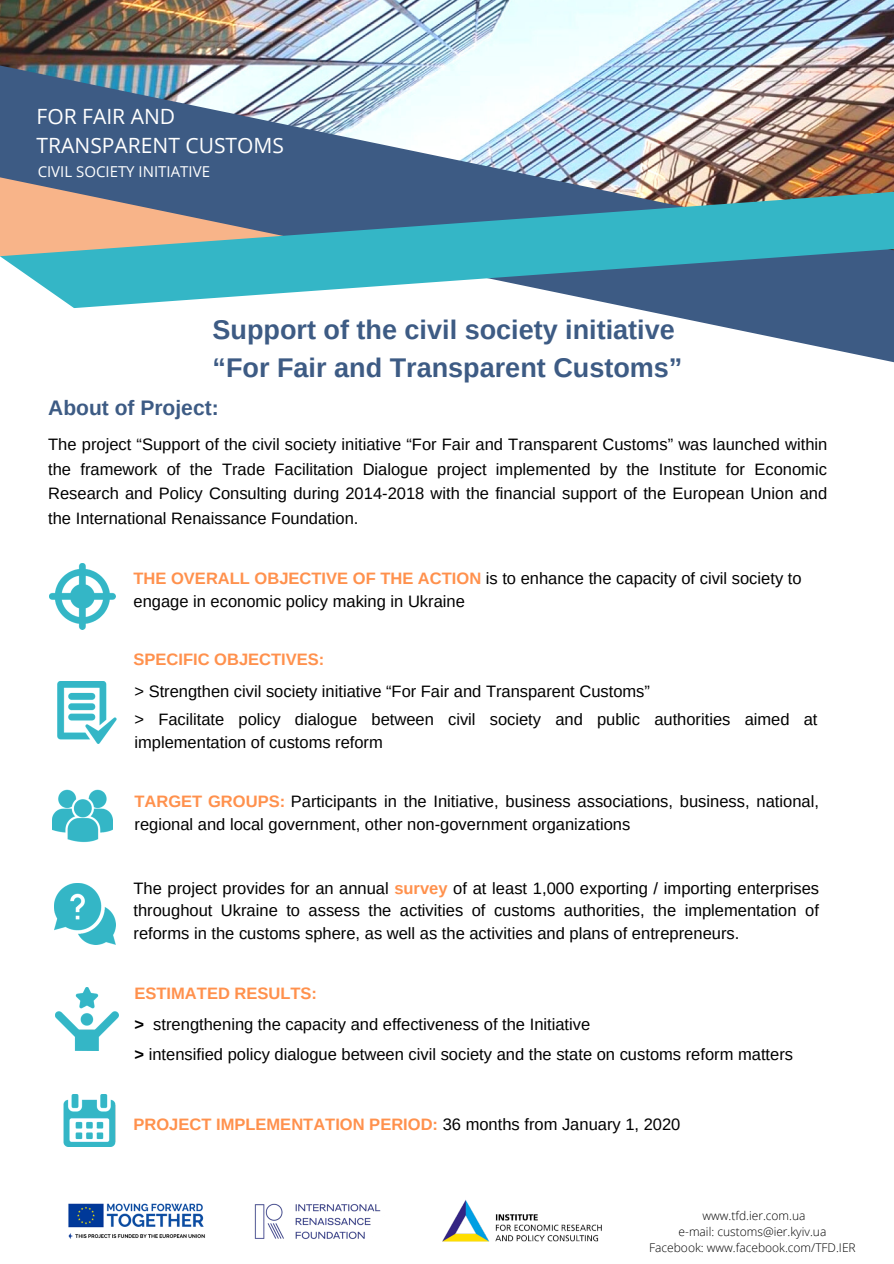
<style>
.page{position:relative;width:894px;height:1264px;background:#fff}
.page>*{position:absolute;margin:0;border:0;box-sizing:border-box;transform-origin:0 0}
.t1{font:700 27px/37.2px "Arimo";color:#3d5b84}
.t2{font:21px/29.4px "Open Sans";color:#fff}
.t3{font:700 21px "Arimo";color:#3d5b84}
.t4{font:16.5px/22.5px "Arimo";color:#000}
.t5{font:700 16.5px "Arimo";color:#ff914d}
.t6{font:15px "Open Sans";color:#fff}
.t7{font:300 12px/15.8px "Open Sans";color:#000;text-align:center}
.s1{font-weight:700;color:#ff914d}
.s2{font-weight:700}
.s3{font-weight:400;color:#000}
</style>
<div class="page">
<img style="left:0;top:0;width:893px;height:64px">
<img style="left:0;top:64px;width:893px;height:298px">
<svg style="left:346px;top:185px;width:547px;height:129px;background:#5396ac"></svg>
<img style="left:49px;top:563px;width:67px;height:67px">
<img style="left:57px;top:681px;width:60px;height:62px">
<img style="left:52px;top:789px;width:61px;height:54px">
<img style="left:55px;top:883px;width:60px;height:61px">
<img style="left:56px;top:987px;width:63px;height:63px">
<img style="left:64px;top:1094px;width:51px;height:52px">
<svg style="left:0;top:146px;width:346px;height:216px"></svg>
<img style="left:68px;top:1203px;width:137px;height:36px">
<img style="left:254px;top:1203px;width:127px;height:36px">
<img style="left:442px;top:1200px;width:160px;height:42px">
<p class="t2" style="left:37px;top:101px;width:249px">FOR FAIR AND<br>TRANSPARENT CUSTOMS</p>
<p class="t6" style="left:38px;top:161px;width:174px">CIVIL SOCIETY INITIATIVE</p>
<h1 class="t1" style="left:212px;top:311px;width:471px">Support of the civil society initiative “For Fair and Transparent Customs”</h1>
<p class="t3" style="left:48px;top:395px;width:172px">About of Project:</p>
<p class="t4" style="left:48px;top:431px;width:780px;line-height:24.8px;text-align:justify">The project “Support of the civil society initiative “For Fair and Transparent Customs” was launched within the framework of the Trade Facilitation Dialogue project implemented by the Institute for Economic Research and Policy Consulting during 2014-2018 with the financial support of the European Union and the International Renaissance Foundation.</p>
<p class="t4" style="left:133px;top:567px;width:669px"><span class="s1">THE OVERALL OBJECTIVE OF THE ACTION</span> is to enhance the capacity of civil society to engage in economic policy making in Ukraine</p>
<p class="t5" style="left:133px;top:650px;width:192px">SPECIFIC OBJECTIVES:</p>
<p class="t4" style="left:134px;top:677px;width:684px;line-height:27.8px">&gt; Strengthen civil society initiative “For Fair and Transparent Customs”<br>&gt; Facilitate policy dialogue between civil society and public authorities aimed at</p>
<p class="t4" style="left:134px;top:730px;width:250px">implementation of customs reform</p>
<p class="t4" style="left:134px;top:790px;width:685px"><span class="s1">TARGET GROUPS:</span> Participants in the Initiative, business associations, business, national, regional and local government, other non-government organizations</p>
<p class="t4" style="left:133px;top:876px;width:687px;text-align:justify">The project provides for an annual <span class="s1">survey</span> of at least 1,000 exporting / importing enterprises throughout Ukraine to assess the activities of customs authorities, the implementation of reforms in the customs sphere, as well as the activities and plans of entrepreneurs.</p>
<p class="t4" style="left:134px;top:978px;width:660px;line-height:30.5px"><span class="s1">ESTIMATED RESULTS:<br></span><span class="s2">&gt;</span> strengthening the capacity and effectiveness of the Initiative<br><span class="s2">&gt;</span> intensified policy dialogue between civil society and the state on customs reform matters</p>
<p class="t5" style="left:133px;top:1115px;width:548px">PROJECT IMPLEMENTATION PERIOD: <span class="s3">36 months from January 1, 2020</span></p>
<p class="t7" style="left:649px;top:1207px;width:208px">www.tfd.ier.com.ua<br>e-mail: customs@ier.kyiv.ua<br>Facebook: www.facebook.com/TFD.IER</p>
</div>
